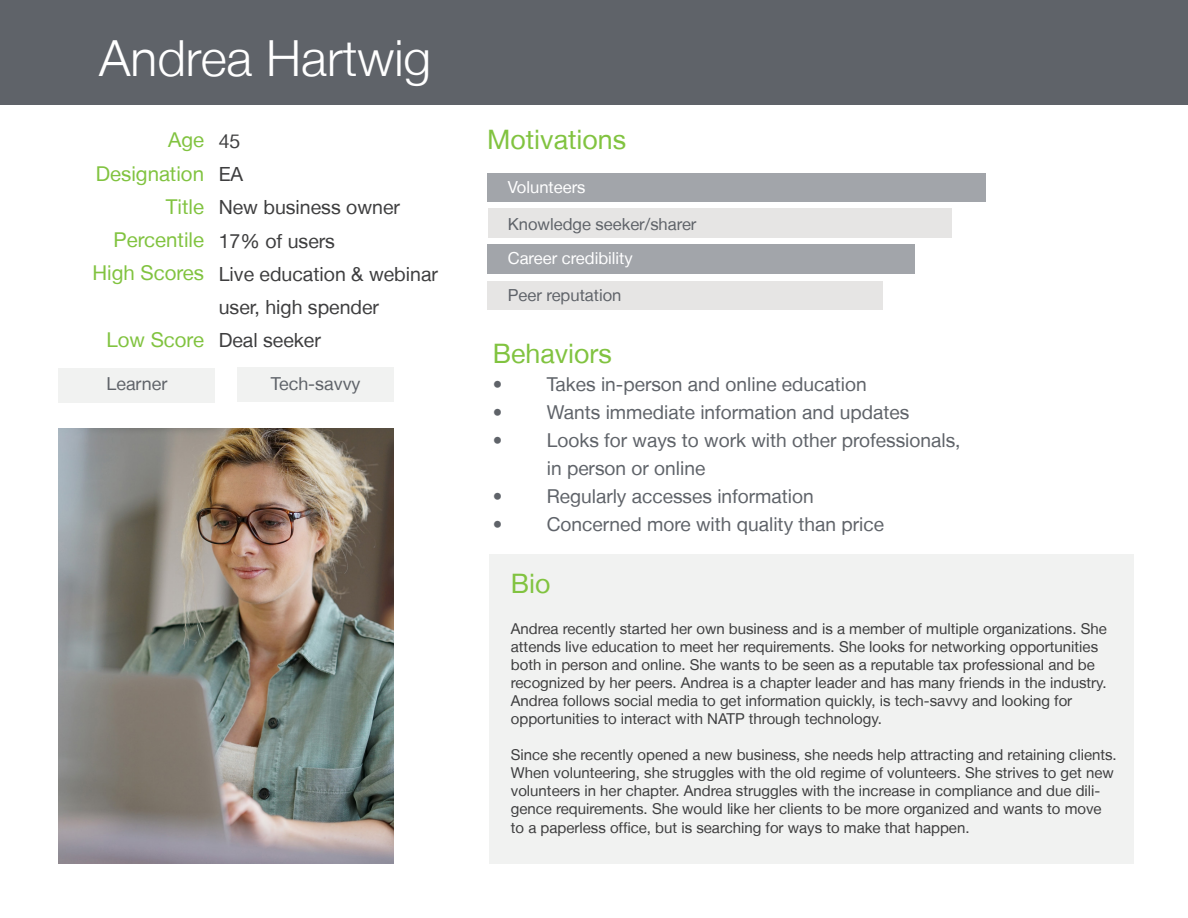
<style>
.page{position:relative;width:1188px;height:918px;background:#fff}
.page>*{position:absolute;margin:0;border:0;box-sizing:border-box;transform-origin:0 0}
.t1{font:300 49.8px "Helvetica Neue LT";color:#fff}
.t2{font:26.85px "Helvetica Neue LT";color:#81c340}
.t3{font:20.4px "Helvetica Neue LT";color:#81c340}
.t4{font:19.5px/33.2px "Helvetica Neue LT";color:#3e3e3f}
.t5{font:19.2px/28px "Helvetica Neue LT";color:#5f6369}
.t6{font:17.85px "Helvetica Neue LT";color:#5f6369}
.t7{font:16.65px "Helvetica Neue LT";color:#5f6369}
.t8{font:16.65px "Helvetica Neue LT";color:#fff}
.t9{font:15px/18px "Helvetica Neue LT";color:#3e3e3f}
</style>
<div class="page">
<div style="left:0;top:0;width:1188px;height:105px;background:#5f6369"></div>
<div style="left:488px;top:173px;width:498px;height:28px;background:#a2a5aa"></div>
<div style="left:488px;top:245px;width:427px;height:29px;background:#a2a5aa"></div>
<div style="left:488px;top:281px;width:395px;height:29px;background:#e6e5e4"></div>
<div style="left:488px;top:208px;width:463px;height:30px;background:#e6e5e4"></div>
<img style="left:59px;top:429px;width:335px;height:435px">
<div style="left:489px;top:554px;width:645px;height:310px;background:#f1f2f1"></div>
<div style="left:237px;top:367px;width:156px;height:35px;background:#f1f2f1"></div>
<div style="left:59px;top:368px;width:156px;height:35px;background:#f1f2f1"></div>
<p class="t1" style="left:99px;top:27px;width:334px">Andrea Hartwig</p>
<p class="t3" style="left:168px;top:128px;width:37px">Age</p>
<p class="t3" style="left:96px;top:161px;width:110px">Designation</p>
<p class="t3" style="left:166px;top:194px;width:40px">Title</p>
<p class="t3" style="left:114px;top:228px;width:92px">Percentile</p>
<p class="t3" style="left:92px;top:261px;width:113px">High Scores</p>
<p class="t3" style="left:106px;top:327px;width:99px">Low Score</p>
<p class="t4" style="left:219px;top:124px;width:23px">45</p>
<p class="t4" style="left:219px;top:158px;width:26px">EA</p>
<p class="t4" style="left:219px;top:191px;width:183px">New business owner</p>
<p class="t4" style="left:219px;top:224px;width:118px">17% of users</p>
<p class="t4" style="left:219px;top:257px;width:221px">Live education &amp; webinar user, high spender</p>
<p class="t4" style="left:219px;top:323px;width:104px">Deal seeker</p>
<p class="t6" style="left:107px;top:373px;width:62px">Learner</p>
<p class="t6" style="left:271px;top:373px;width:91px">Tech-savvy</p>
<p class="t2" style="left:487px;top:124px;width:141px">Motivations</p>
<p class="t8" style="left:508px;top:177px;width:79px">Volunteers</p>
<p class="t7" style="left:508px;top:214px;width:190px">Knowledge seeker/sharer</p>
<p class="t8" style="left:508px;top:248px;width:127px">Career credibility</p>
<p class="t7" style="left:508px;top:285px;width:115px">Peer reputation</p>
<p class="t2" style="left:493px;top:337px;width:121px">Behaviors</p>
<p class="t5" style="left:493px;top:370px;width:375px">• Takes in-person and online education</p>
<p class="t5" style="left:493px;top:398px;width:418px">• Wants immediate information and updates</p>
<p class="t5" style="left:547px;top:426px;width:415px;text-indent:-54px">• Looks for ways to work with other professionals, in person or online</p>
<p class="t5" style="left:493px;top:482px;width:323px">• Regularly accesses information</p>
<p class="t5" style="left:493px;top:510px;width:393px">• Concerned more with quality than price</p>
<p class="t2" style="left:511px;top:567px;width:41px">Bio</p>
<p class="t9" style="left:511px;top:619px;width:598px">Andrea recently started her own business and is a member of multiple organizations. She attends live education to meet her requirements. She looks for networking opportunities both in person and online. She wants to be seen as a reputable tax professional and be recognized by her peers. Andrea is a chapter leader and has many friends in the industry.<br>Andrea follows social media to get information quickly, is tech-savvy and looking for opportunities to interact with NATP through technology.</p>
<p class="t9" style="left:511px;top:745px;width:607px">Since she recently opened a new business, she needs help attracting and retaining clients.<br>When volunteering, she struggles with the old regime of volunteers. She strives to get new volunteers in her chapter. Andrea struggles with the increase in compliance and due dili&shy;gence requirements. She would like her clients to be more organized and wants to move to a paperless office, but is searching for ways to make that happen.</p>
</div>
